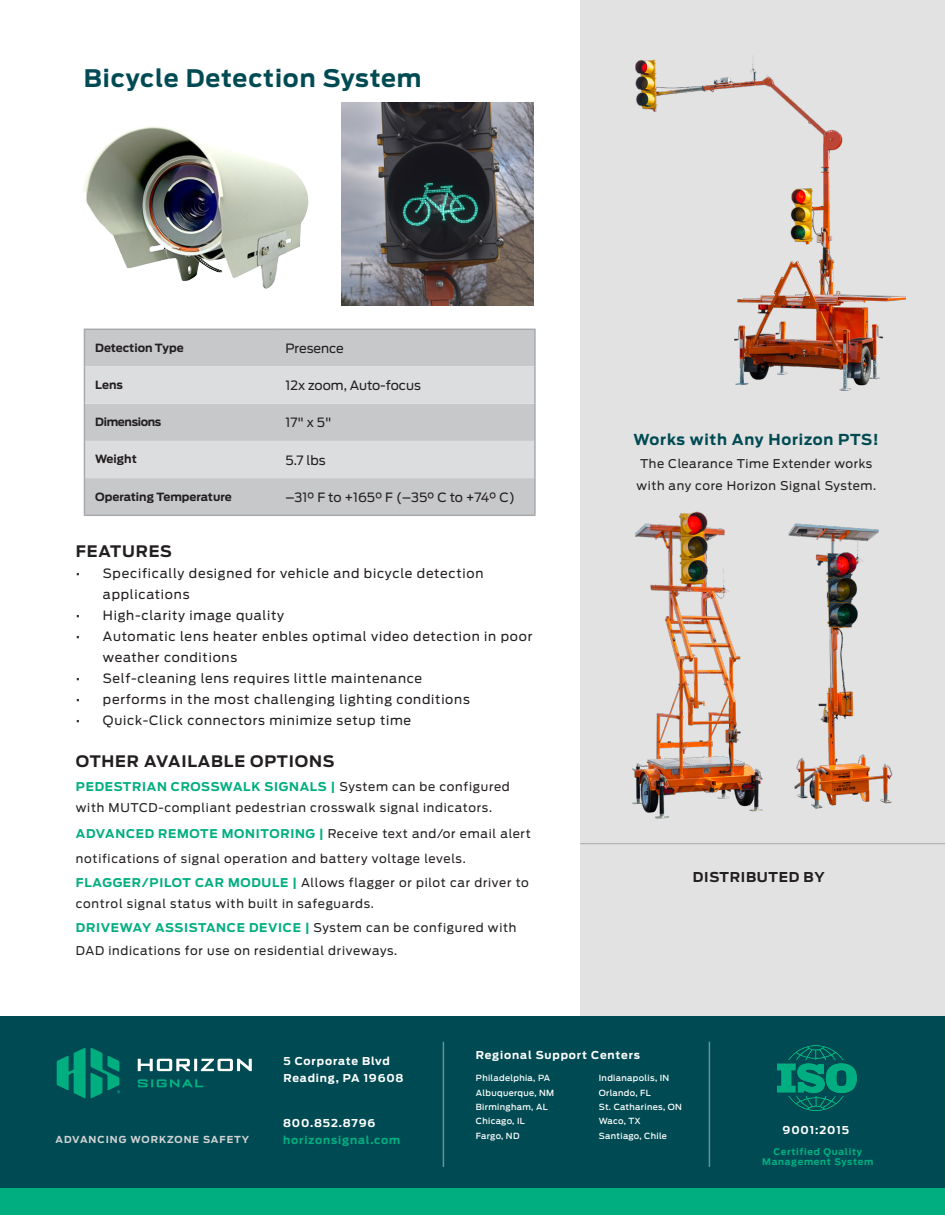
<style>
.page{position:relative;width:945px;height:1215px;background:#fff}
.page>*{position:absolute;margin:0;border:0;box-sizing:border-box;transform-origin:0 0}
.Whitman_white{font:700 24px "Antenna";letter-spacing:.04em;color:#004b53}
.Whitman{font:700 15.75px "Antenna";letter-spacing:.05em;color:#231f20}
.Whitman-2{font:700 15px "Antenna";letter-spacing:.05em;color:#004b53}
.Whitman-3{font:700 13.5px "Antenna";letter-spacing:.05em;color:#231f20}
.t1{font:12.75px/21px "Antenna";letter-spacing:.06em;color:#231f20}
.t2{font:12.75px "Antenna";letter-spacing:-.01em;color:#231f20}
.t3{font:12.75px "Antenna";color:#231f20}
.t4{font:12.75px "Antenna";letter-spacing:-.005em;color:#231f20}
.Whitman-4{font:12px/21px "Antenna";letter-spacing:.06em;color:#231f20}
.t5{font:700 11.25px "Antenna";color:#231f20}
.t6{font:700 11.25px "Antenna";letter-spacing:-.03em;color:#231f20}
.Whitman_white-2{font:700 10.8px "Antenna";letter-spacing:.08em;color:#fff}
.Whitman_white-3{font:700 10.8px "Antenna";letter-spacing:.08em;color:#00ae80}
.Whitman_white-4{font:700 9.6px "Antenna";letter-spacing:.1em;color:#d1d2d4}
.Whitman_white-5{font:700 9px/10.5px "Antenna";letter-spacing:.08em;color:#00ae80;text-align:center}
.Whitman_white-6{font:500 8.4px/14.4px "Antenna";letter-spacing:.04em;color:#fff}
.s1{font-weight:700;color:#00ae80}
</style>
<div class="page">
<div style="left:580px;top:0;width:365px;height:1016px;background:#e2e2e2"></div>
<hr style="left:580px;top:843px;width:365px;height:1px;background:#a8a9ad">
<img style="left:632px;top:511px;width:131px;height:308px">
<img style="left:635px;top:57px;width:271px;height:334px">
<img style="left:788px;top:523px;width:105px;height:286px">
<div style="left:0;top:1016px;width:945px;height:172px;background:#004b53"></div>
<div style="left:0;top:1188px;width:945px;height:27px;background:#00ae80"></div>
<svg style="left:138px;top:1059px;width:114px;height:12px"></svg>
<svg style="left:138px;top:1079px;width:65px;height:8px"></svg>
<svg style="left:57px;top:1048px;width:63px;height:50px"></svg>
<hr style="left:443px;top:1042px;width:1px;height:125px;background:#fff">
<hr style="left:709px;top:1042px;width:1px;height:125px;background:#fff">
<img style="left:777px;top:1046px;width:79px;height:65px">
<div style="left:85px;top:330px;width:449px;height:185px;background:#c7c8ca"></div>
<svg style="left:85px;top:367px;width:449px;height:111px;background:#d5d6d8"></svg>
<hr style="left:84px;top:329px;width:191px;height:1px;background:#a8a9ad">
<hr style="left:84px;top:330px;width:1px;height:37px;background:#a8a9ad">
<hr style="left:275px;top:329px;width:261px;height:1px;background:#a8a9ad">
<hr style="left:534px;top:330px;width:2px;height:37px;background:#a8a9ad">
<hr style="left:84px;top:367px;width:1px;height:37px;background:#a8a9ad">
<hr style="left:534px;top:367px;width:2px;height:37px;background:#a8a9ad">
<hr style="left:84px;top:404px;width:1px;height:37px;background:#a8a9ad">
<hr style="left:534px;top:404px;width:2px;height:37px;background:#a8a9ad">
<hr style="left:84px;top:441px;width:1px;height:37px;background:#a8a9ad">
<hr style="left:534px;top:441px;width:2px;height:37px;background:#a8a9ad">
<hr style="left:84px;top:478px;width:1px;height:37px;background:#a8a9ad">
<hr style="left:534px;top:478px;width:2px;height:37px;background:#a8a9ad">
<hr style="left:84px;top:515px;width:191px;height:1px;background:#a8a9ad">
<hr style="left:275px;top:515px;width:261px;height:1px;background:#a8a9ad">
<img style="left:84px;top:127px;width:225px;height:162px">
<img style="left:341px;top:102px;width:192px;height:204px">
<p class="Whitman_white" style="left:84px;top:64px;width:339px">Bicycle Detection System</p>
<p class="t5" style="left:95px;top:341px;width:90px">Detection Type</p>
<p class="t4" style="left:286px;top:341px;width:60px">Presence</p>
<p class="t5" style="left:95px;top:378px;width:29px">Lens</p>
<p class="t3" style="left:286px;top:378px;width:137px">12x zoom, Auto-focus</p>
<p class="t6" style="left:95px;top:415px;width:68px">Dimensions</p>
<p class="t1" style="left:286px;top:412px;width:47px">17" x 5"</p>
<p class="t5" style="left:95px;top:453px;width:43px">Weight</p>
<p class="t1" style="left:286px;top:450px;width:41px">5.7 lbs</p>
<p class="t5" style="left:95px;top:490px;width:138px">Operating Temperature</p>
<p class="t2" style="left:286px;top:490px;width:231px">–31° F to +165° F (–35° C to +74° C)</p>
<p class="Whitman" style="left:76px;top:542px;width:97px">FEATURES</p>
<p class="t1" style="left:103px;top:563px;width:382px;text-indent:-27px">• Specifically designed for vehicle and bicycle detection applications</p>
<p class="t1" style="left:76px;top:605px;width:210px">• High-clarity image quality</p>
<p class="t1" style="left:103px;top:626px;width:431px;text-indent:-27px">• Automatic lens heater enbles optimal video detection in poor weather conditions</p>
<p class="t1" style="left:76px;top:668px;width:348px">• Self-cleaning lens requires little maintenance</p>
<p class="t1" style="left:76px;top:689px;width:395px">• performs in the most challenging lighting conditions</p>
<p class="t1" style="left:76px;top:710px;width:337px">• Quick-Click connectors minimize setup time</p>
<p class="Whitman" style="left:76px;top:752px;width:260px">OTHER AVAILABLE OPTIONS</p>
<p class="Whitman-4" style="left:76px;top:777px;width:435px"><span class="s1">PEDESTRIAN CROSSWALK SIGNALS |</span> System can be configured with MUTCD-compliant pedestrian crosswalk signal indicators.</p>
<p class="Whitman-4" style="left:76px;top:821px;width:456px;line-height:25.5px"><span class="s1">ADVANCED REMOTE MONITORING |</span> Receive text and/or email alert notifications of signal operation and battery voltage levels.</p>
<p class="Whitman-4" style="left:76px;top:873px;width:454px"><span class="s1">FLAGGER/PILOT CAR MODULE |</span> Allows flagger or pilot car driver to control signal status with built in safeguards.</p>
<p class="Whitman-4" style="left:76px;top:917px;width:442px;line-height:22.5px"><span class="s1">DRIVEWAY ASSISTANCE DEVICE |</span> System can be configured with<br>DAD indications for use on residential driveways.</p>
<p class="Whitman-2" style="left:634px;top:431px;width:247px">Works with Any Horizon PTS!</p>
<p class="Whitman-4" style="left:637px;top:452px;width:241px;line-height:22.5px;text-align:center">The Clearance Time Extender works with any core Horizon Signal System.</p>
<p class="Whitman-3" style="left:693px;top:869px;width:133px">DISTRIBUTED BY</p>
<p class="Whitman_white-4" style="left:56px;top:1134px;width:195px">ADVANCING WORKZONE SAFETY</p>
<p class="Whitman_white-2" style="left:476px;top:1049px;width:166px">Regional Support Centers</p>
<p class="Whitman_white-2" style="left:284px;top:1054px;width:108px">5 Corporate Blvd</p>
<p class="Whitman_white-2" style="left:284px;top:1071px;width:122px">Reading, PA 19608</p>
<p class="Whitman_white-6" style="left:476px;top:1071px;width:76px">Philadelphia, PA</p>
<p class="Whitman_white-6" style="left:476px;top:1085px;width:80px">Albuquerque, NM<br>Birmingham, AL</p>
<p class="Whitman_white-6" style="left:476px;top:1114px;width:51px">Chicago, IL</p>
<p class="Whitman_white-6" style="left:476px;top:1129px;width:45px">Fargo, ND</p>
<p class="Whitman_white-6" style="left:599px;top:1071px;width:72px">Indianapolis, IN</p>
<p class="Whitman_white-6" style="left:599px;top:1085px;width:54px">Orlando, FL</p>
<p class="Whitman_white-6" style="left:599px;top:1100px;width:85px">St. Catharines, ON</p>
<p class="Whitman_white-6" style="left:599px;top:1114px;width:44px">Waco, TX</p>
<p class="Whitman_white-6" style="left:599px;top:1129px;width:70px">Santiago, Chile</p>
<p class="Whitman_white-2" style="left:283px;top:1117px;width:94px">800.852.8796</p>
<p class="Whitman_white-3" style="left:283px;top:1133px;width:119px">horizonsignal.com</p>
<p class="Whitman_white-2" style="left:783px;top:1123px;width:68px">9001:2015</p>
<p class="Whitman_white-5" style="left:762px;top:1146px;width:113px">Certified Quality<br>Management System</p>
</div>
